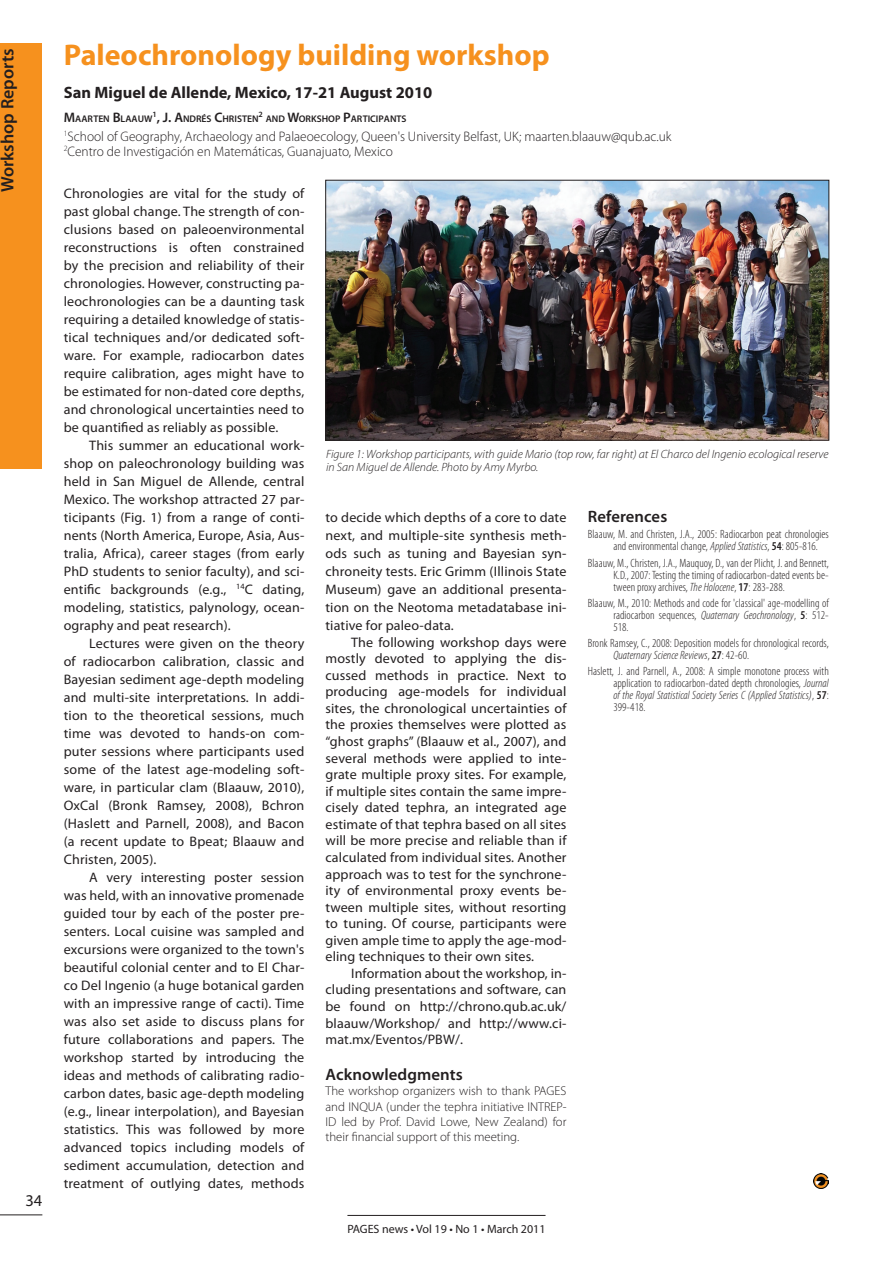
<style>
.page{position:relative;width:893px;height:1263px;background:#fff}
.page>*{position:absolute;margin:0;border:0;box-sizing:border-box;transform-origin:0 0}
.Title_orange{font:700 30px "Myriad Pro";color:#f6911e}
.side-title{font:600 18px "Myriad Pro";color:#231f20}
.workshop_info{font:700 16.5px "Myriad Pro";color:#231f20}
.sub-title{font:600 16.5px "Myriad Pro";letter-spacing:.005em;color:#231f20}
.Text-box{font:600 16.5px "Myriad Pro";letter-spacing:.005em;color:#231f20}
.Text-box-2{font:16.5px "Myriad Pro";color:#231f20}
.Text-box_-_indent{font:13.8px/18px "Myriad Pro";letter-spacing:.01em;color:#231f20;text-align:justify}
.Text-box-3{font:13.8px/18px "Myriad Pro";letter-spacing:.01em;color:#231f20;text-align:justify}
.Author_info{font:300 13.8px "Myriad Pro";color:#231f20}
.Notes{font:300 12.75px/15.3px "Myriad Pro";color:#231f20;text-align:justify}
.references{font:300 condensed 12px/12px "Myriad Pro";letter-spacing:.005em;color:#231f20;text-align:justify}
.figure_caption{font:italic 300 12px/13.5px "Myriad Pro";color:#231f20}
.t1{font:12px "Myriad Pro";color:#231f20}
.Autoren{font:600 9.6px "Myriad Pro";color:#231f20}
.Autoren-2{font:600 8.1px "Myriad Pro";color:#231f20}
.s1{font-size:13.8px}
.s2{font-style:italic}
.s3{font-weight:600}
</style>
<div class="page">
<hr style="left:0;top:1214px;width:42px;height:1px;background:#231f20">
<hr style="left:347px;top:1215px;width:199px;height:1px;background:#231f20">
<div style="left:0;top:43px;width:42px;height:425px;background:#f6911e"></div>
<img style="left:327px;top:182px;width:500px;height:256px">
<div style="left:325px;top:180px;width:504px;height:260px;border:1px solid #231f20"></div>
<img style="left:813px;top:1173px;width:15px;height:15px">
<p class="side-title" style="left:-4px;top:192px;width:145px;rotate:-90deg">Workshop Reports</p>
<p class="Title_orange" style="left:64px;top:35px;width:487px">Paleochronology building workshop</p>
<p class="workshop_info" style="left:64px;top:81px;width:370px">San Miguel de Allende, Mexico, 17-21 August 2010</p>
<p class="Autoren" style="left:64px;top:112px;width:196px"><span class="s1">M</span>AARTEN <span class="s1">B</span>LAAUW<sup>1</sup><span class="s1">, J. A</span>NDRÉS <span class="s1">C</span>HRISTEN</p>
<p class="Autoren-2" style="left:259px;top:109px;width:6px">2</p>
<p class="Autoren" style="left:266px;top:112px;width:142px">AND <span class="s1">W</span>ORKSHOP <span class="s1">P</span>ARTICIPANTS</p>
<p class="Author_info" style="left:64px;top:129px;width:609px"><sup>1</sup>School of Geography, Archaeology and Palaeoecology, Queen's University Belfast, UK; maarten.blaauw@qub.ac.uk</p>
<p class="Author_info" style="left:64px;top:144px;width:331px"><sup>2</sup>Centro de Investigación en Matemáticas, Guanajuato, Mexico</p>
<p class="Text-box-3" style="left:64px;top:184px;width:242px">Chronologies are vital for the study of past global change. The strength of con&shy;clusions based on paleoenvironmental reconstructions is often constrained by the precision and reliability of their chronologies. However, constructing pa&shy;leochronologies can be a daunting task requiring a detailed knowledge of statis&shy;tical techniques and/or dedicated soft&shy;ware. For example, radiocarbon dates require calibration, ages might have to be estimated for non-dated core depths, and chronological uncertainties need to be quantified as reliably as possible.</p>
<p class="Text-box_-_indent" style="left:64px;top:436px;width:242px;text-indent:26px">This summer an educational work&shy;shop on paleochronology building was held in San Miguel de Allende, central Mexico. The workshop attracted 27 par&shy;ticipants (Fig. 1) from a range of conti&shy;nents (North America, Europe, Asia, Aus&shy;tralia, Africa), career stages (from early PhD students to senior faculty), and sci&shy;entific backgrounds (e.g., <sup>14</sup>C dating, modeling, statistics, palynology, ocean&shy;ography and peat research).</p>
<p class="Text-box_-_indent" style="left:64px;top:634px;width:242px;text-indent:26px">Lectures were given on the theory of radiocarbon calibration, classic and Bayesian sediment age-depth modeling and multi-site interpretations. In addi&shy;tion to the theoretical sessions, much time was devoted to hands-on com&shy;puter sessions where participants used some of the latest age-modeling soft&shy;ware, in particular clam (Blaauw, 2010), OxCal (Bronk Ramsey, 2008), Bchron (Haslett and Parnell, 2008), and Bacon (a recent update to Bpeat; Blaauw and Christen, 2005).</p>
<p class="Text-box_-_indent" style="left:64px;top:868px;width:242px;text-indent:26px">A very interesting poster session was held, with an innovative promenade guided tour by each of the poster pre&shy;senters. Local cuisine was sampled and excursions were organized to the town's beautiful colonial center and to El Char&shy;co Del Ingenio (a huge botanical garden with an impressive range of cacti). Time was also set aside to discuss plans for future collaborations and papers. The workshop started by introducing the ideas and methods of calibrating radio&shy;carbon dates, basic age-depth modeling (e.g., linear interpolation), and Bayesian statistics. This was followed by more advanced topics including models of sediment accumulation, detection and treatment of outlying dates, methods</p>
<p class="figure_caption" style="left:326px;top:447px;width:504px">Figure 1: Workshop participants, with guide Mario (top row, far right) at El Charco del Ingenio ecological reserve in San Miguel de Allende. Photo by Amy Myrbo.</p>
<p class="Text-box" style="left:588px;top:506px;width:81px">References</p>
<p class="references" style="left:613px;top:529px;width:217px;text-indent:-26px">Blaauw, M. and Christen, J.A., 2005: Radiocarbon peat chronologies and environmental change, <span class="s2">Applied Statistics</span>, <span class="s3">54</span>: 805-816.</p>
<p class="references" style="left:613px;top:557px;width:217px;text-indent:-26px">Blaauw, M., Christen, J.A., Mauquoy, D., van der Plicht, J. and Bennett, K.D., 2007: Testing the timing of radiocarbon-dated events be&shy;tween proxy archives, <span class="s2">The Holocene</span>, <span class="s3">17</span>: 283-288.</p>
<p class="references" style="left:613px;top:597px;width:217px;text-indent:-26px">Blaauw, M., 2010: Methods and code for 'classical' age-modelling of radiocarbon sequences, <span class="s2">Quaternary Geochronology</span>, <span class="s3">5</span>: 512- 518.</p>
<p class="references" style="left:613px;top:637px;width:217px;text-indent:-26px">Bronk Ramsey, C., 2008: Deposition models for chronological records,<br><span class="s2">Quaternary Science Reviews</span>, <span class="s3">27</span>: 42-60.</p>
<p class="references" style="left:613px;top:666px;width:217px;text-indent:-26px">Haslett, J. and Parnell, A., 2008: A simple monotone process with application to radiocarbon-dated depth chronologies, <span class="s2">Journal of the Royal Statistical Society Series C (Applied Statistics)</span>, <span class="s3">57</span>:<br>399-418.</p>
<p class="Text-box_-_indent" style="left:325px;top:508px;width:242px">to decide which depths of a core to date next, and multiple-site synthesis meth&shy;ods such as tuning and Bayesian syn&shy;chroneity tests. Eric Grimm (Illinois State Museum) gave an additional presenta&shy;tion on the Neotoma metadatabase ini&shy;tiative for paleo-data.</p>
<p class="Text-box_-_indent" style="left:325px;top:633px;width:242px;line-height:16.5px;text-indent:26px">The following workshop days were mostly devoted to applying the dis&shy;cussed methods in practice. Next to producing age-models for individual sites, the chronological uncertainties of the proxies themselves were plotted as “ghost graphs” (Blaauw et al., 2007), and several methods were applied to inte&shy;grate multiple proxy sites. For example, if multiple sites contain the same impre&shy;cisely dated tephra, an integrated age estimate of that tephra based on all sites will be more precise and reliable than if calculated from individual sites. Another approach was to test for the synchrone&shy;ity of environmental proxy events be&shy;tween multiple sites, without resorting to tuning. Of course, participants were given ample time to apply the age-mod&shy;eling techniques to their own sites.</p>
<p class="Text-box_-_indent" style="left:325px;top:965px;width:242px;line-height:16.5px;text-indent:26px">Information about the workshop, in&shy;cluding presentations and software, can be found on http://chrono.qub.ac.uk/ blaauw/Workshop/ and http://www.ci&shy;mat.mx/Eventos/PBW/.</p>
<p class="sub-title" style="left:325px;top:1064px;width:139px">Acknowledgments</p>
<p class="Notes" style="left:325px;top:1084px;width:242px">The workshop organizers wish to thank PAGES and INQUA (under the tephra initiative INTREP-ID led by Prof. David Lowe, New Zealand) for their financial support of this meeting.</p>
<p class="Text-box-2" style="left:25px;top:1190px;width:18px">34</p>
<p class="t1" style="left:347px;top:1221px;width:200px">PAGES news • Vol 19 • No 1 • March 2011</p>
</div>
